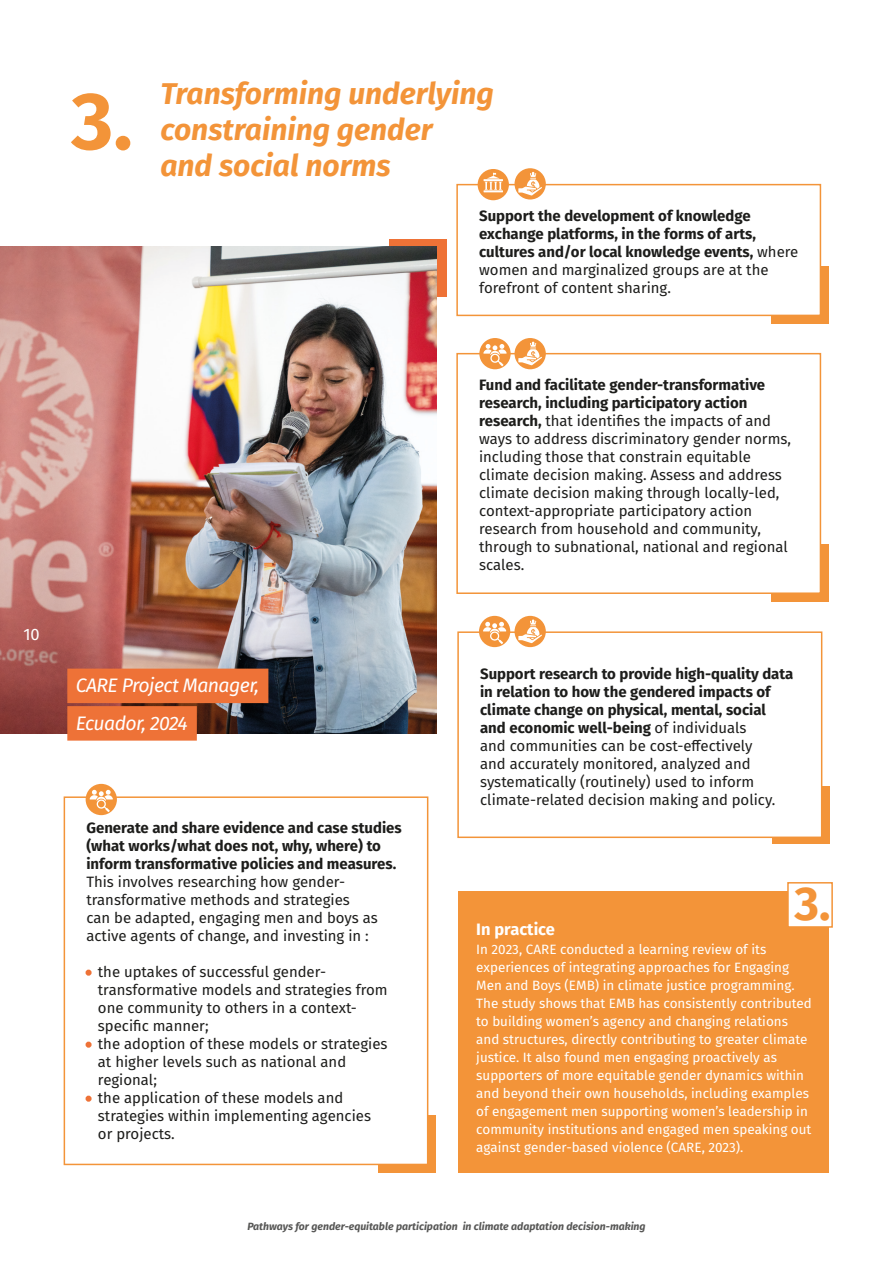
<style>
.page{position:relative;width:893px;height:1263px;background:#fff}
.page>*{position:absolute;margin:0;border:0;box-sizing:border-box;transform-origin:0 0}
.t1{font:700 81px "Fira Sans";color:#f39439}
.t2{font:700 47.4px "Fira Sans";color:#f39439}
.t3{font:italic 700 30px/36px "Fira Sans";color:#f39439}
.Exergue{font:italic 19.5px "Fira Sans";letter-spacing:-.03em;color:#fff}
.t4{font:700 16.5px "Fira Sans";color:#fff}
.t5{font:16.5px "Fira Sans";color:#fff}
.t6{font:15px/18px "Fira Sans";color:#1d1d1b}
.t7{font:700 15px/18px "Fira Sans";color:#1d1d1b}
.t8{font:13.5px/18px "Fira Sans";color:#fff}
.t9{font:italic 700 10.5px "Fira Sans";color:#575756}
.s1{font-weight:400}
.s2{font-weight:700}
.s3{font-size:13.5px;color:#ee7237}
</style>
<div class="page">
<div style="left:771px;top:544px;width:58px;height:58px;background:#f39439"></div>
<div style="left:771px;top:266px;width:58px;height:58px;background:#f39439"></div>
<div style="left:379px;top:1115px;width:57px;height:58px;background:#f39439"></div>
<div style="left:772px;top:787px;width:57px;height:57px;background:#f39439"></div>
<div style="left:389px;top:239px;width:57px;height:57px;background:#ee7237"></div>
<div style="left:457px;top:185px;width:363px;height:130px;background:#fff"></div>
<div style="left:456px;top:184px;width:365px;height:132px;border:2px solid #f39439"></div>
<div style="left:457px;top:354px;width:363px;height:239px;background:#fff"></div>
<div style="left:456px;top:353px;width:365px;height:241px;border:2px solid #f39439"></div>
<div style="left:64px;top:797px;width:364px;height:367px;background:#fff"></div>
<div style="left:64px;top:796px;width:364px;height:369px;border:2px solid #f39439"></div>
<div style="left:458px;top:632px;width:364px;height:205px;background:#fff"></div>
<div style="left:457px;top:631px;width:365px;height:207px;border:2px solid #f39439"></div>
<img style="left:0;top:246px;width:436px;height:488px">
<div style="left:67px;top:669px;width:201px;height:34px;background:#ee7237"></div>
<div style="left:67px;top:706px;width:130px;height:35px;background:#ee7237"></div>
<div style="left:86px;top:784px;width:31px;height:31px;background:#f39439;border-radius:50%"></div>
<svg style="left:90px;top:790px;width:23px;height:22px"></svg>
<div style="left:458px;top:891px;width:370px;height:282px;background:#f39439"></div>
<div style="left:787px;top:882px;width:46px;height:46px;background:#fff;border:2px solid #f39439"></div>
<div style="left:479px;top:616px;width:31px;height:31px;background:#f39439;border-radius:50%"></div>
<svg style="left:483px;top:622px;width:23px;height:22px"></svg>
<svg style="left:479px;top:338px;width:32px;height:31px"></svg>
<svg style="left:483px;top:344px;width:24px;height:22px"></svg>
<div style="left:478px;top:169px;width:31px;height:31px;background:#f39439;border-radius:50%"></div>
<svg style="left:484px;top:173px;width:19px;height:19px"></svg>
<svg style="left:514px;top:168px;width:32px;height:31px"></svg>
<svg style="left:518px;top:172px;width:24px;height:24px"></svg>
<svg style="left:514px;top:338px;width:32px;height:31px"></svg>
<svg style="left:518px;top:342px;width:24px;height:23px"></svg>
<svg style="left:514px;top:616px;width:32px;height:31px"></svg>
<svg style="left:518px;top:619px;width:24px;height:24px"></svg>
<p class="t1" style="left:71px;top:53px;width:63px">3.</p>
<p class="t3" style="left:160px;top:73px;width:335px">Transforming underlying constraining gender</p>
<p class="t3" style="left:160px;top:145px;width:232px">and social norms</p>
<p class="t7" style="left:479px;top:206px;width:321px">Support the development of knowledge exchange platforms, in the forms of arts, cultures and/or local knowledge events, <span class="s1">where women and marginalized groups are at the forefront of content sharing.</span></p>
<p class="t5" style="left:23px;top:621px;width:18px">10</p>
<p class="Exergue" style="left:76px;top:671px;width:185px">CARE Project Manager,</p>
<p class="Exergue" style="left:76px;top:708px;width:113px">Ecuador, 2024</p>
<p class="t6" style="left:86px;top:818px;width:317px"><span class="s2">Generate and share evidence and case studies (what works/what does not, why, where) to inform transformative policies and measures.<br></span>This involves researching how gender&shy;transformative methods and strategies<br>can be adapted, engaging men and boys as active agents of change, and investing in :</p>
<p class="t6" style="left:98px;top:962px;width:291px;text-indent:-12px"><span class="s3">•</span> the uptakes of successful gender&shy;transformative models and strategies from one community to others in a context&shy;specific manner;</p>
<p class="t6" style="left:98px;top:1034px;width:291px;text-indent:-12px"><span class="s3">•</span> the adoption of these models or strategies at higher levels such as national and regional;</p>
<p class="t6" style="left:98px;top:1088px;width:275px;text-indent:-12px"><span class="s3">•</span> the application of these models and strategies within implementing agencies or projects.</p>
<p class="t6" style="left:479px;top:376px;width:313px"><span class="s2">Fund and facilitate gender-transformative research, including participatory action research,</span> that identifies the impacts of and ways to address discriminatory gender norms, including those that constrain equitable climate decision making. Assess and address climate decision making through locally-led, context-appropriate participatory action research from household and community, through to subnational, national and regional scales.</p>
<p class="t6" style="left:480px;top:664px;width:315px"><span class="s2">Support research to provide high-quality data in relation to how the gendered impacts of climate change on physical, mental, social and economic well-being</span> of individuals<br>and communities can be cost-effectively<br>and accurately monitored, analyzed and systematically (routinely) used to inform climate-related decision making and policy.</p>
<p class="t2" style="left:794px;top:864px;width:38px">3.</p>
<p class="t4" style="left:476px;top:915px;width:80px">In practice</p>
<p class="t8" style="left:476px;top:940px;width:337px">In 2023, CARE conducted a learning review of its experiences of integrating approaches for Engaging Men and Boys (EMB) in climate justice programming.<br>The study shows that EMB has consistently contributed to building women’s agency and changing relations and structures, directly contributing to greater climate justice. It also found men engaging proactively as supporters of more equitable gender dynamics within and beyond their own households, including examples of engagement men supporting women’s leadership in community institutions and engaged men speaking out against gender-based violence (CARE, 2023).</p>
<p class="t9" style="left:247px;top:1218px;width:400px">Pathways for gender-equitable participation in climate adaptation decision-making</p>
</div>
